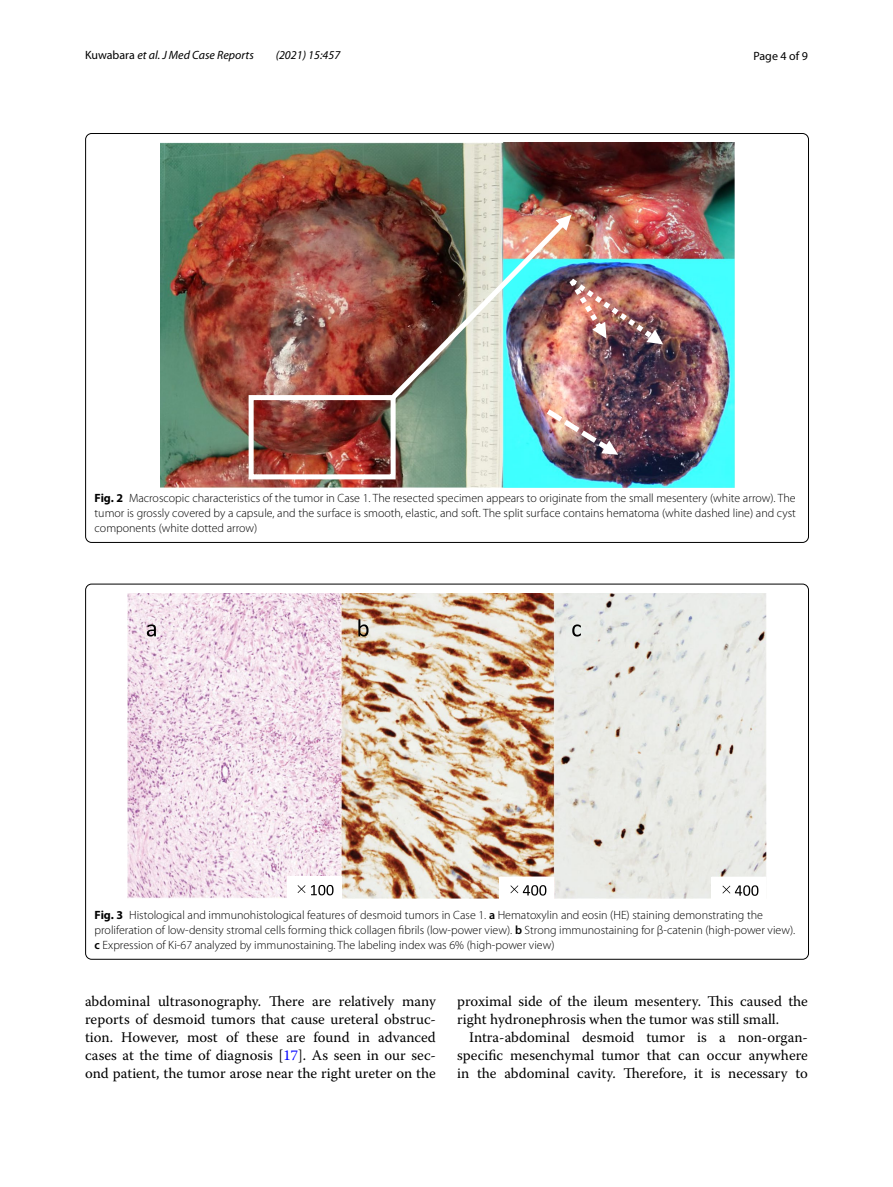
<style>
.page{position:relative;width:893px;height:1187px;background:#fff}
.page>*{position:absolute;margin:0;border:0;box-sizing:border-box;transform-origin:0 0}
.t1{font:14.7px/18px "Warnock Pro";color:#000;text-align:justify}
.t2{font:300 12px/15px "Myriad Pro";color:#000;text-align:justify}
.t3{font:italic 12px "Myriad Pro";color:#000}
.t4{font:12px "Myriad Pro";color:#000}
.s1{font-style:normal}
.s2{font-weight:700}
.s3{font-weight:600}
.s4{color:#00f}
</style>
<div class="page">
<img style="left:160px;top:142px;width:574px;height:345px">
<div style="left:249px;top:395px;width:147px;height:84px;border:5px solid #fff"></div>
<img style="left:547px;top:409px;width:71px;height:46px">
<img style="left:391px;top:215px;width:272px;height:184px">
<img style="left:128px;top:593px;width:638px;height:305px">
<svg style="left:147px;top:624px;width:9px;height:12px"></svg>
<svg style="left:358px;top:619px;width:11px;height:17px"></svg>
<svg style="left:572px;top:624px;width:9px;height:12px"></svg>
<div style="left:287px;top:876px;width:54px;height:26px;background:#fff"></div>
<svg style="left:298px;top:885px;width:7px;height:8px"></svg>
<svg style="left:311px;top:884px;width:23px;height:11px"></svg>
<div style="left:500px;top:877px;width:54px;height:26px;background:#fff"></div>
<div style="left:499px;top:876px;width:55px;height:27px;border:1px solid #fff"></div>
<svg style="left:510px;top:885px;width:36px;height:10px"></svg>
<div style="left:712px;top:877px;width:54px;height:26px;background:#fff"></div>
<div style="left:711px;top:876px;width:55px;height:27px;border:1px solid #fff"></div>
<svg style="left:722px;top:885px;width:36px;height:10px"></svg>
<p class="t3" style="left:85px;top:48px;width:170px"><span class="s1">Kuwabara</span> et al. J Med Case Reports</p>
<p class="t3" style="left:276px;top:48px;width:66px">(2021) 15:457</p>
<p class="t4" style="left:753px;top:48px;width:56px">Page 4 of 9</p>
<p class="t2" style="left:95px;top:491px;width:703px"><span class="s2">Fig. 2</span> Macroscopic characteristics of the tumor in Case 1. The resected specimen appears to originate from the small mesentery (white arrow). The tumor is grossly covered by a capsule, and the surface is smooth, elastic, and soft. The split surface contains hematoma (white dashed line) and cyst components (white dotted arrow)</p>
<p class="t2" style="left:95px;top:907px;width:702px;text-align:left"><span class="s2">Fig. 3</span> Histological and immunohistological features of desmoid tumors in Case 1. <span class="s3">a</span> Hematoxylin and eosin (HE) staining demonstrating the proliferation of low-density stromal cells forming thick collagen fibrils (low-power view). <span class="s3">b</span> Strong immunostaining for β-catenin (high-power view). <span class="s3">c</span> Expression of Ki-67 analyzed by immunostaining. The labeling index was 6% (high-power view)</p>
<p class="t1" style="left:85px;top:992px;width:352px">abdominal ultrasonography. There are relatively many reports of desmoid tumors that cause ureteral obstruc&shy;tion. However, most of these are found in advanced cases at the time of diagnosis [<span class="s4">17</span>]. As seen in our sec&shy;ond patient, the tumor arose near the right ureter on the</p>
<p class="t1" style="left:457px;top:992px;width:352px">proximal side of the ileum mesentery. This caused the right hydronephrosis when the tumor was still small.</p>
<p class="t1" style="left:457px;top:1028px;width:352px;text-indent:12px">Intra-abdominal desmoid tumor is a non-organ&shy;specific mesenchymal tumor that can occur anywhere in the abdominal cavity. Therefore, it is necessary to</p>
</div>
